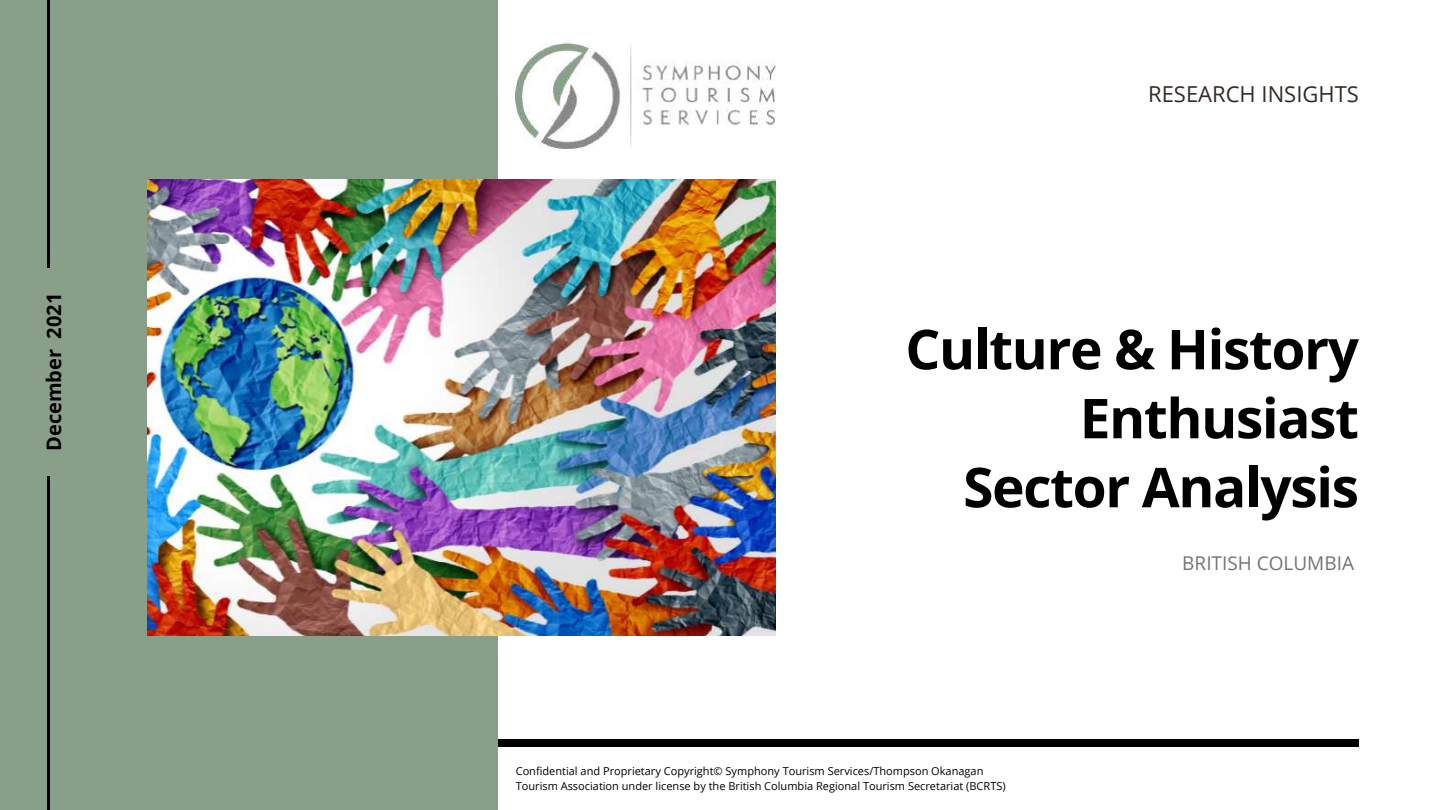
<style>
.page{position:relative;width:1440px;height:810px;background:#fff}
.page>*{position:absolute;margin:0;border:0;box-sizing:border-box;transform-origin:0 0}
.t1{font:700 55px/69px "Open Sans";letter-spacing:-.025em;color:#000;text-align:right}
.t2{font:22px "Open Sans";color:#342d29}
.t3{font:700 20px "Open Sans";color:#000}
.t4{font:19px "Open Sans";color:#747476}
.t5{font:11px/15px "Open Sans";color:#000}
</style>
<div class="page">
<div style="left:81px;top:740px;width:1278px;height:7px;background:#000"></div>
<div style="left:0;top:0;width:498px;height:810px;background:#899f89"></div>
<img style="left:147px;top:179px;width:628px;height:456px">
<hr style="left:47px;top:0;width:2px;height:268px;background:#000">
<hr style="left:47px;top:476px;width:2px;height:334px;background:#000">
<img style="left:516px;top:44px;width:259px;height:104px">
<h3 class="t3" style="left:40px;top:451px;width:159px;rotate:-90deg">December 2021</h3>
<h2 class="t2" style="left:1148px;top:79px;width:212px">RESEARCH INSIGHTS</h2>
<h1 class="t1" style="left:905px;top:313px;width:455px">Culture &amp; History<br>Enthusiast<br>Sector Analysis</h1>
<p class="t5" style="left:516px;top:763px;width:491px">Confidential and Proprietary Copyright© Symphony Tourism Services/Thompson Okanagan<br>Tourism Association under license by the British Columbia Regional Tourism Secretariat (BCRTS)</p>
<h3 class="t4" style="left:1182px;top:550px;width:173px">BRITISH COLUMBIA</h3>
</div>
